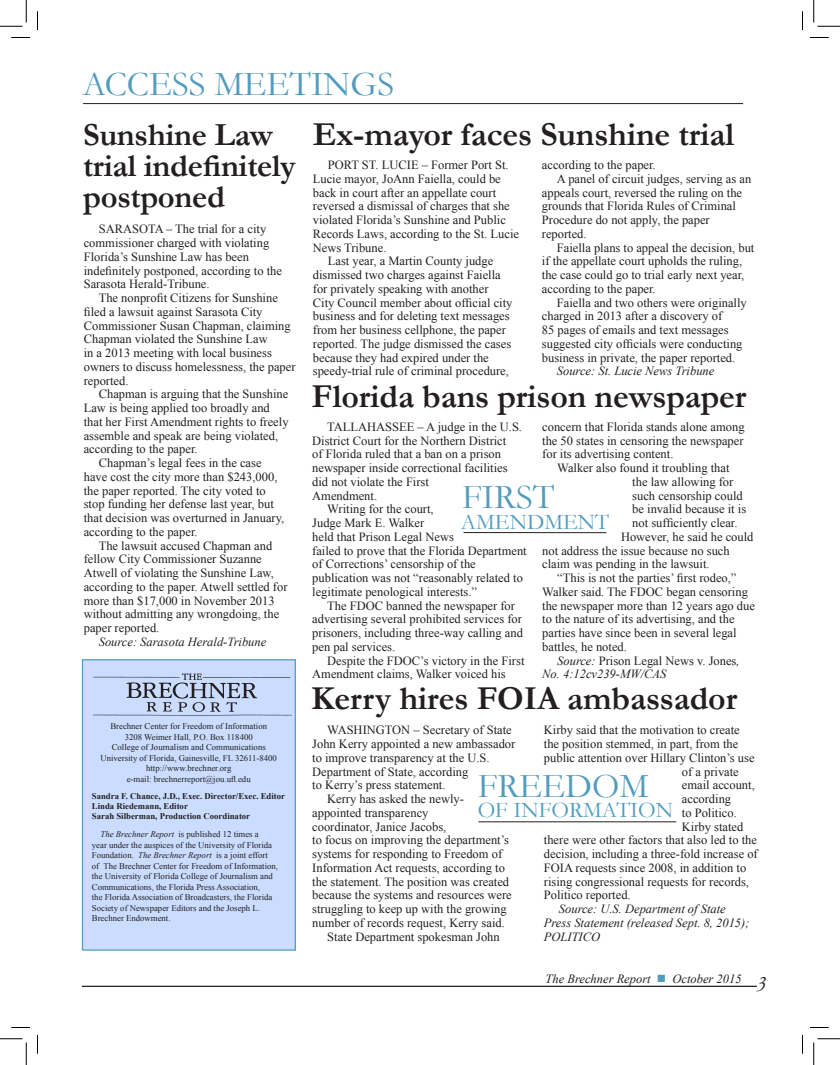
<style>
.page{position:relative;width:840px;height:1065px;background:#fff}
.page>*{position:absolute;margin:0;border:0;box-sizing:border-box;transform-origin:0 0}
.t1{font:35px "Garamond";color:#529cbe}
.Headline_26{font:700 33.75px "Garamond";letter-spacing:-.005em;color:#231f20}
.t2{font:700 32.5px/31.2px "Garamond";letter-spacing:-.01em;color:#231f20}
.t3{font:22.5px "Garamond";color:#529cbe}
.t4{font:italic 22.5px "Garamond";color:#231f20}
.t5{font:12.5px/13.8px "Times New Roman";color:#231f20}
.t6{font:italic 12.5px/13.8px "Times New Roman";color:#231f20}
.t7{font:8.75px/10.5px "Times New Roman";color:#231f20}
.t8{font:700 8.75px "Times New Roman";color:#231f20}
.s1{font-style:italic}
.s2{font-style:normal}
.s3{color:#529cbe}
</style>
<div class="page">
<hr style="left:82px;top:986px;width:675px;height:1px;background:#231f20">
<div style="left:82px;top:659px;width:214px;height:292px;background:#cadcff;border:1px solid #529cbe"></div>
<img style="left:93px;top:674px;width:199px;height:41px">
<hr style="left:83px;top:103px;width:660px;height:1px;background:#231f20">
<hr style="left:464px;top:532px;width:142px;height:1px;background:#231f20">
<hr style="left:479px;top:822px;width:197px;height:1px;background:#231f20">
<svg style="left:11px;top:37px;width:19px;height:1px"></svg>
<svg style="left:810px;top:37px;width:19px;height:1px"></svg>
<svg style="left:11px;top:1027px;width:19px;height:1px"></svg>
<svg style="left:810px;top:1027px;width:19px;height:1px"></svg>
<svg style="left:37px;top:11px;width:1px;height:19px"></svg>
<svg style="left:37px;top:1035px;width:1px;height:19px"></svg>
<svg style="left:802px;top:11px;width:1px;height:19px"></svg>
<svg style="left:802px;top:1035px;width:1px;height:19px"></svg>
<svg style="left:0;top:0;width:27px;height:27px"></svg>
<svg style="left:0;top:1039px;width:27px;height:26px"></svg>
<svg style="left:814px;top:0;width:26px;height:27px"></svg>
<svg style="left:814px;top:1039px;width:26px;height:26px"></svg>
<p class="t1" style="left:82px;top:60px;width:313px">ACCESS MEETINGS</p>
<p class="t2" style="left:83px;top:119px;width:214px">Sunshine Law trial indefinitely postponed</p>
<p class="t5" style="left:84px;top:222px;width:200px;text-indent:15px">SARASOTA – The trial for a city commissioner charged with violating Florida’s Sunshine Law has been indefinitely postponed, according to the Sarasota Herald-Tribune.</p>
<p class="t5" style="left:84px;top:291px;width:213px;text-indent:15px">The nonprofit Citizens for Sunshine filed a lawsuit against Sarasota City Commissioner Susan Chapman, claiming Chapman violated the Sunshine Law<br>in a 2013 meeting with local business owners to discuss homelessness, the paper reported.</p>
<p class="t5" style="left:84px;top:387px;width:206px;text-indent:15px">Chapman is arguing that the Sunshine Law is being applied too broadly and that her First Amendment rights to freely assemble and speak are being violated, according to the paper.</p>
<p class="t5" style="left:84px;top:456px;width:202px;text-indent:15px">Chapman’s legal fees in the case have cost the city more than $243,000, the paper reported. The city voted to stop funding her defense last year, but that decision was overturned in January, according to the paper.</p>
<p class="t5" style="left:84px;top:538px;width:205px;text-indent:15px">The lawsuit accused Chapman and fellow City Commissioner Suzanne Atwell of violating the Sunshine Law, according to the paper. Atwell settled for more than $17,000 in November 2013 without admitting any wrongdoing, the paper reported.</p>
<p class="t6" style="left:99px;top:635px;width:169px">Source: Sarasota Herald-Tribune</p>
<p class="t7" style="left:110px;top:721px;width:158px">Brechner Center for Freedom of Information</p>
<p class="t7" style="left:125px;top:731px;width:130px">3208 Weimer Hall, P.O. Box 118400</p>
<p class="t7" style="left:112px;top:742px;width:156px">College of Journalism and Communications</p>
<p class="t7" style="left:100px;top:752px;width:178px">University of Florida, Gainesville, FL 32611-8400</p>
<p class="t7" style="left:146px;top:763px;width:87px">http://www.brechner.org</p>
<p class="t7" style="left:127px;top:773px;width:125px">e-mail: brechnerreport@jou.ufl.edu</p>
<p class="t8" style="left:92px;top:790px;width:195px">Sandra F. Chance, J.D., Exec. Director/Exec. Editor</p>
<p class="t8" style="left:92px;top:800px;width:98px">Linda Riedemann, Editor</p>
<p class="t8" style="left:92px;top:810px;width:160px">Sarah Silberman, Production Coordinator</p>
<p class="t7" style="left:92px;top:829px;width:188px;text-indent:9px"><span class="s1">The Brechner Report</span> is published 12 times a<br>year under the auspices of the University of Florida Foundation. <span class="s1">The Brechner Report</span> is a joint effort<br>of The Brechner Center for Freedom of Information, the University of Florida College of Journalism and Communications, the Florida Press Association,<br>the Florida Association of Broadcasters, the Florida Society of Newspaper Editors and the Joseph L.<br>Brechner Endowment.</p>
<p class="Headline_26" style="left:313px;top:112px;width:423px">Ex-mayor faces Sunshine trial</p>
<p class="t5" style="left:313px;top:158px;width:208px;text-indent:15px">PORT ST. LUCIE – Former Port St.<br>Lucie mayor, JoAnn Faiella, could be back in court after an appellate court reversed a dismissal of charges that she violated Florida’s Sunshine and Public Records Laws, according to the St. Lucie News Tribune.</p>
<p class="t5" style="left:313px;top:254px;width:201px;text-indent:15px">Last year, a Martin County judge dismissed two charges against Faiella for privately speaking with another City Council member about official city business and for deleting text messages from her business cellphone, the paper reported. The judge dismissed the cases because they had expired under the speedy-trial rule of criminal procedure,</p>
<p class="t5" style="left:542px;top:158px;width:115px">according to the paper.</p>
<p class="t5" style="left:542px;top:171px;width:211px;text-indent:15px">A panel of circuit judges, serving as an appeals court, reversed the ruling on the grounds that Florida Rules of Criminal<br>Procedure do not apply, the paper reported.</p>
<p class="t5" style="left:542px;top:240px;width:214px;text-indent:15px">Faiella plans to appeal the decision, but if the appellate court upholds the ruling, the case could go to trial early next year, according to the paper.</p>
<p class="t5" style="left:542px;top:295px;width:206px;text-indent:15px">Faiella and two others were originally charged in 2013 after a discovery of<br>85 pages of emails and text messages suggested city officials were conducting business in private, the paper reported.</p>
<p class="t6" style="left:557px;top:364px;width:159px">Source: St. Lucie News Tribune</p>
<p class="Headline_26" style="left:312px;top:374px;width:436px">Florida bans prison newspaper</p>
<p class="t5" style="left:312px;top:419px;width:211px;text-indent:15px">TALLAHASSEE – A judge in the U.S.<br>District Court for the Northern District<br>of Florida ruled that a ban on a prison newspaper inside correctional facilities did not violate the First<br>Amendment.</p>
<p class="t5" style="left:312px;top:502px;width:216px;text-indent:15px">Writing for the court,<br>Judge Mark E. Walker<br>held that Prison Legal News<br>failed to prove that the Florida Department of Corrections’ censorship of the publication was not “reasonably related to legitimate penological interests.”</p>
<p class="t5" style="left:312px;top:598px;width:212px;text-indent:15px">The FDOC banned the newspaper for advertising several prohibited services for prisoners, including three-way calling and pen pal services.</p>
<p class="t5" style="left:312px;top:653px;width:214px;text-indent:15px">Despite the FDOC’s victory in the First<br>Amendment claims, Walker voiced his</p>
<p class="t5" style="left:542px;top:419px;width:204px;text-align:justify">concern that Florida stands alone among the 50 states in censoring the newspaper for its advertising content.</p>
<p class="t5" style="left:557px;top:461px;width:174px">Walker also found it troubling that</p>
<p class="t5" style="left:632px;top:474px;width:103px">the law allowing for</p>
<p class="t5" style="left:632px;top:488px;width:112px">such censorship could</p>
<p class="t5" style="left:632px;top:502px;width:115px">be invalid because it is</p>
<p class="t5" style="left:632px;top:516px;width:107px">not sufficiently clear.</p>
<p class="t5" style="left:621px;top:529px;width:134px">However, he said he could</p>
<p class="t5" style="left:542px;top:543px;width:189px">not address the issue because no such</p>
<p class="t5" style="left:542px;top:557px;width:169px">claim was pending in the lawsuit.</p>
<p class="t5" style="left:542px;top:571px;width:214px;text-indent:15px">“This is not the parties’ first rodeo,” Walker said. The FDOC began censoring the newspaper more than 12 years ago due to the nature of its advertising, and the parties have since been in several legal battles, he noted.</p>
<p class="t6" style="left:542px;top:653px;width:199px;text-indent:15px">Source: <span class="s2">Prison Legal News v. Jones</span>,<br>No. 4:12cv239-MW/CAS</p>
<p class="t1" style="left:462px;top:473px;width:94px">FIRST</p>
<p class="t3" style="left:461px;top:506px;width:150px">AMENDMENT</p>
<p class="Headline_26" style="left:311px;top:676px;width:428px">Kerry hires FOIA ambassador</p>
<p class="t5" style="left:544px;top:723px;width:197px">Kirby said that the motivation to create</p>
<p class="t5" style="left:544px;top:737px;width:196px">the position stemmed, in part, from the</p>
<p class="t5" style="left:544px;top:750px;width:212px">public attention over Hillary Clinton’s use</p>
<p class="t5" style="left:682px;top:764px;width:58px">of a private</p>
<p class="t5" style="left:682px;top:778px;width:74px">email account,</p>
<p class="t5" style="left:682px;top:792px;width:51px">according</p>
<p class="t5" style="left:682px;top:805px;width:56px">to Politico.</p>
<p class="t5" style="left:682px;top:819px;width:63px">Kirby stated</p>
<p class="t5" style="left:544px;top:833px;width:215px">there were other factors that also led to the</p>
<p class="t5" style="left:544px;top:847px;width:215px">decision, including a three-fold increase of</p>
<p class="t5" style="left:544px;top:860px;width:204px">FOIA requests since 2008, in addition to</p>
<p class="t5" style="left:544px;top:874px;width:207px">rising congressional requests for records,</p>
<p class="t5" style="left:544px;top:888px;width:88px">Politico reported.</p>
<p class="t6" style="left:544px;top:902px;width:207px;text-indent:15px">Source: U.S. Department of State<br>Press Statement (released Sept. 8, 2015);<br>POLITICO</p>
<p class="t5" style="left:312px;top:723px;width:205px;text-indent:15px">WASHINGTON – Secretary of State John Kerry appointed a new ambassador to improve transparency at the U.S.<br>Department of State, according<br>to Kerry’s press statement.</p>
<p class="t5" style="left:312px;top:792px;width:201px;text-indent:15px">Kerry has asked the newly&shy;appointed transparency<br>coordinator, Janice Jacobs,<br>to focus on improving the department’s systems for responding to Freedom of Information Act requests, according to the statement. The position was created because the systems and resources were struggling to keep up with the growing number of records request, Kerry said.</p>
<p class="t5" style="left:327px;top:929px;width:174px">State Department spokesman John</p>
<p class="t1" style="left:478px;top:763px;width:172px">FREEDOM</p>
<p class="t3" style="left:478px;top:795px;width:197px">OF INFORMATION</p>
<p class="t6" style="left:546px;top:972px;width:197px">The Brechner Report <span class="s3">■</span> October 2015</p>
<p class="t4" style="left:756px;top:969px;width:12px">3</p>
</div>
